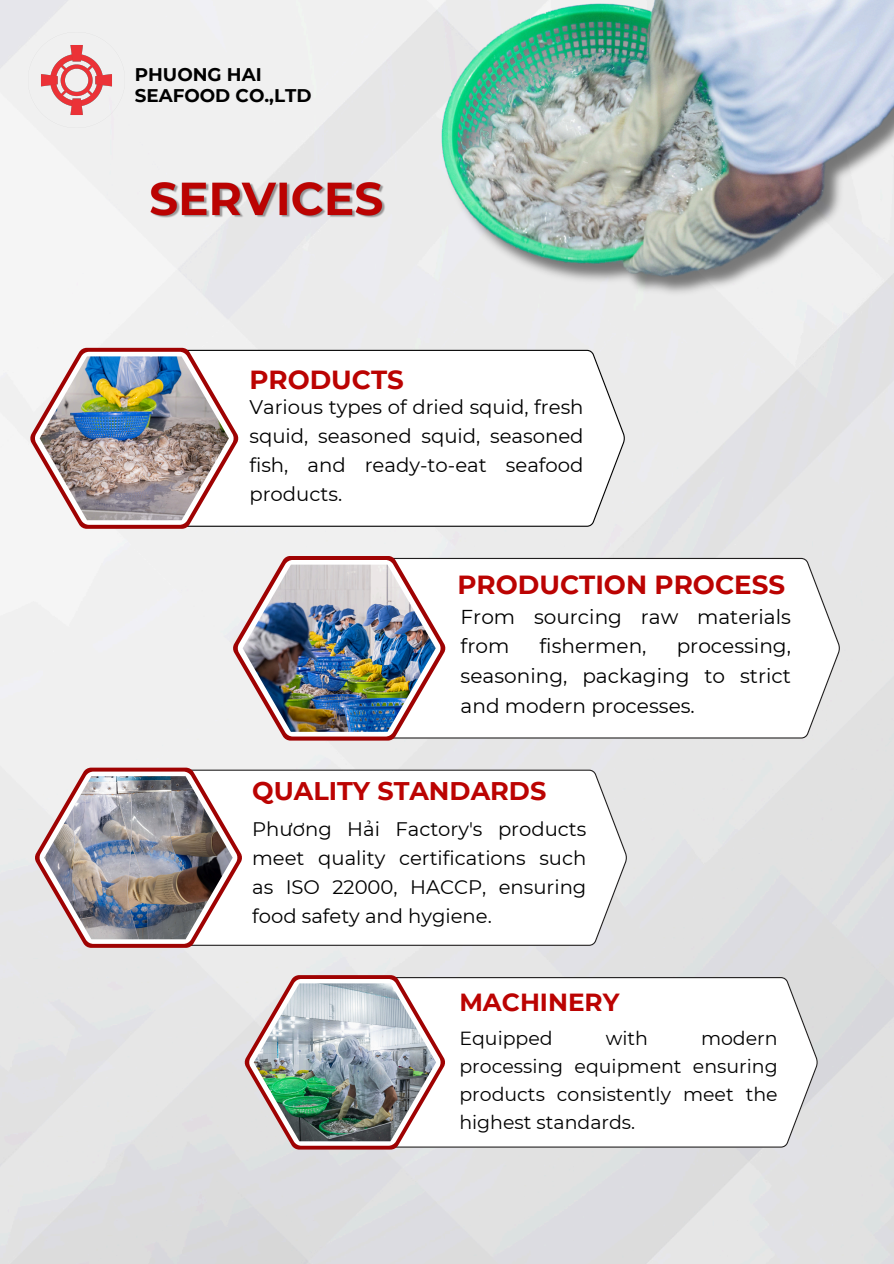
<style>
.page{position:relative;width:894px;height:1264px;background:#fff}
.page>*{position:absolute;margin:0;border:0;box-sizing:border-box;transform-origin:0 0}
.t1{font:700 26.1px "Montserrat";color:#bb0302}
.t2{font:700 25.5px "Montserrat";color:#bb0302}
.t3{font:700 24.75px "Montserrat";color:#bb0302}
.t4{font:20.1px/29.7px "Montserrat";color:#000}
.t5{font:19.65px/29.1px "Montserrat";color:#000;text-align:justify}
.t6{font:19.5px/29px "Montserrat";color:#000;text-align:justify}
.t7{font:18.9px/28px "Montserrat";color:#000;text-align:justify}
.t8{font:700 18.3px/20.5px "Montserrat";color:#000}
</style>
<div class="page">
<img style="left:0;top:0;width:893px;height:1263px">
<img style="left:29px;top:32px;width:95px;height:96px">
<svg style="left:238px;top:350px;width:387px;height:176px"></svg>
<svg style="left:30px;top:348px;width:208px;height:181px"></svg>
<img style="left:40px;top:356px;width:189px;height:164px">
<svg style="left:445px;top:558px;width:394px;height:180px"></svg>
<svg style="left:232px;top:556px;width:213px;height:184px"></svg>
<img style="left:242px;top:564px;width:193px;height:167px">
<svg style="left:242px;top:769px;width:385px;height:176px"></svg>
<svg style="left:35px;top:767px;width:207px;height:180px"></svg>
<img style="left:44px;top:776px;width:189px;height:163px">
<svg style="left:445px;top:977px;width:372px;height:170px"></svg>
<svg style="left:245px;top:975px;width:200px;height:174px"></svg>
<img style="left:253px;top:983px;width:183px;height:158px">
<img style="left:266px;top:0;width:627px;height:391px">
<img style="left:149px;top:172px;width:239px;height:55px">
<p class="t8" style="left:135px;top:64px;width:178px">PHUONG HAI<br>SEAFOOD CO.,LTD</p>
<p class="t1" style="left:249px;top:363px;width:156px">PRODUCTS</p>
<p class="t5" style="left:249px;top:392px;width:335px">Various types of dried squid, fresh squid, seasoned squid, seasoned fish, and ready-to-eat seafood products.</p>
<p class="t1" style="left:457px;top:569px;width:329px">PRODUCTION PROCESS</p>
<h2 class="t4" style="left:460px;top:601px;width:332px">From sourcing raw materials from</h2>
<h2 class="t4" style="left:539px;top:631px;width:108px">fishermen,</h2>
<h2 class="t4" style="left:460px;top:631px;width:332px;text-align:justify;text-indent:216px">processing, seasoning, packaging to strict and modern processes.</h2>
<h2 class="t2" style="left:252px;top:775px;width:295px">QUALITY STANDARDS</h2>
<p class="t6" style="left:252px;top:814px;width:335px">Phương Hải Factory's products meet quality certifications such as ISO 22000, HACCP, ensuring food safety and hygiene.</p>
<p class="t3" style="left:459px;top:986px;width:161px">MACHINERY</p>
<h2 class="t7" style="left:459px;top:1024px;width:95px">Equipped</h2>
<h2 class="t7" style="left:605px;top:1024px;width:44px">with</h2>
<h2 class="t7" style="left:459px;top:1024px;width:320px;text-indent:241px">modern processing equipment ensuring products consistently meet the highest standards.</h2>
</div>
